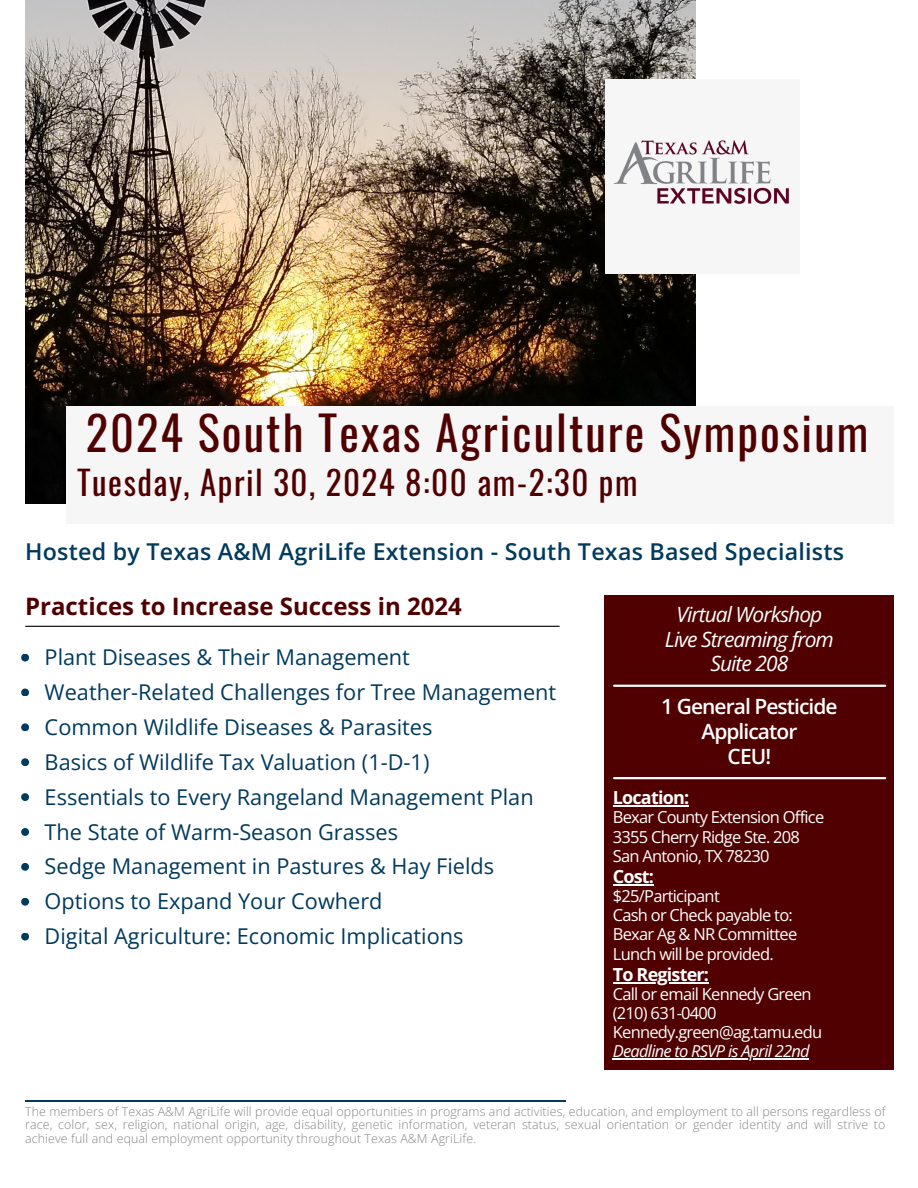
<style>
.page{position:relative;width:918px;height:1188px;background:#fff}
.page>*{position:absolute;margin:0;border:0;box-sizing:border-box;transform-origin:0 0}
.t1{font:46.5px "Oswald";letter-spacing:.045em;color:#500000}
.t2{font:33px "Oswald";letter-spacing:.045em;color:#500000}
.t3{font:700 24px "Open Sans";color:#500000}
.t4{font:600 23.25px "Open Sans";letter-spacing:.01em;color:#003a5d}
.t5{font:21.75px/34.8px "Open Sans";color:#003a5d}
.t6{font:italic 21px/24.8px "Open Sans";letter-spacing:-.045em;color:#fff;text-align:center}
.t7{font:600 21px/24.8px "Open Sans";letter-spacing:-.045em;color:#fff;text-align:center}
.t8{font:700 18px "Open Sans";letter-spacing:-.045em;color:#fff}
.t9{font:16.5px "Open Sans";letter-spacing:-.045em;color:#fff}
.t10{font:italic 16.5px "Open Sans";letter-spacing:-.045em;color:#fff}
.t11{font:300 12.45px/13.5px "Open Sans";letter-spacing:.01em;color:#868588;text-align:justify}
</style>
<div class="page">
<img style="left:25px;top:0;width:671px;height:504px">
<svg style="left:21px;top:654px;width:8px;height:8px"></svg>
<svg style="left:21px;top:689px;width:8px;height:7px"></svg>
<svg style="left:21px;top:723px;width:8px;height:8px"></svg>
<svg style="left:21px;top:758px;width:8px;height:8px"></svg>
<svg style="left:21px;top:793px;width:8px;height:8px"></svg>
<svg style="left:21px;top:828px;width:8px;height:8px"></svg>
<svg style="left:21px;top:863px;width:8px;height:8px"></svg>
<svg style="left:21px;top:898px;width:8px;height:8px"></svg>
<svg style="left:21px;top:933px;width:8px;height:8px"></svg>
<svg style="left:25px;top:626px;width:535px;height:1px"></svg>
<hr style="left:25px;top:1101px;width:540px;height:1px;background:#003a5d">
<div style="left:66px;top:406px;width:828px;height:118px;background:#f6f6f6"></div>
<div style="left:605px;top:595px;width:289px;height:475px;background:#500000"></div>
<div style="left:605px;top:79px;width:195px;height:195px;background:#f6f6f6"></div>
<img style="left:614px;top:140px;width:175px;height:64px">
<hr style="left:614px;top:777px;width:271px;height:2px;background:#fff">
<hr style="left:613px;top:805px;width:75px;height:2px;background:#fff">
<hr style="left:613px;top:884px;width:40px;height:1px;background:#fff">
<hr style="left:613px;top:982px;width:95px;height:1px;background:#fff">
<hr style="left:613px;top:1059px;width:196px;height:1px;background:#fff">
<hr style="left:614px;top:685px;width:271px;height:2px;background:#fff">
<h6 class="t1" style="left:86px;top:397px;width:784px">2024 South Texas Agriculture Symposium</h6>
<p class="t2" style="left:77px;top:457px;width:562px">Tuesday, April 30, 2024 8:00 am-2:30 pm</p>
<h4 class="t4" style="left:25px;top:535px;width:821px">Hosted by Texas A&amp;M AgriLife Extension - South Texas Based Specialists</h4>
<h3 class="t3" style="left:25px;top:589px;width:438px">Practices to Increase Success in 2024</h3>
<h2 class="t5" style="left:45px;top:639px;width:513px">Plant Diseases &amp; Their Management Weather-Related Challenges for Tree Management Common Wildlife Diseases &amp; Parasites<br>Basics of Wildlife Tax Valuation (1-D-1)<br>Essentials to Every Rangeland Management Plan The State of Warm-Season Grasses<br>Sedge Management in Pastures &amp; Hay Fields Options to Expand Your Cowherd<br>Digital Agriculture: Economic Implications</h2>
<p class="t6" style="left:665px;top:601px;width:170px">Virtual Workshop<br>Live Streaming from<br>Suite 208</p>
<h3 class="t7" style="left:661px;top:694px;width:178px">1 General Pesticide<br>Applicator<br>CEU!</h3>
<h5 class="t8" style="left:613px;top:785px;width:78px">Location:</h5>
<p class="t9" style="left:613px;top:806px;width:213px">Bexar County Extension Office</p>
<p class="t9" style="left:613px;top:825px;width:189px">3355 Cherry Ridge Ste. 208</p>
<p class="t9" style="left:613px;top:844px;width:158px">San Antonio, TX 78230</p>
<p class="t8" style="left:613px;top:864px;width:43px">Cost:</p>
<p class="t9" style="left:613px;top:885px;width:109px">$25/Participant</p>
<p class="t9" style="left:613px;top:904px;width:182px">Cash or Check payable to:</p>
<p class="t9" style="left:613px;top:923px;width:186px">Bexar Ag &amp; NR Committee</p>
<p class="t9" style="left:613px;top:942px;width:162px">Lunch will be provided.</p>
<p class="t8" style="left:613px;top:962px;width:98px">To Register:</p>
<p class="t9" style="left:613px;top:982px;width:200px">Call or email Kennedy Green</p>
<p class="t9" style="left:613px;top:1002px;width:105px">(210) 631-0400</p>
<p class="t9" style="left:613px;top:1021px;width:211px">Kennedy.green@ag.tamu.edu</p>
<p class="t10" style="left:613px;top:1040px;width:198px">Deadline to RSVP is April 22nd</p>
<h1 class="t11" style="left:25px;top:1104px;width:862px">The members of Texas A&amp;M AgriLife will provide equal opportunities in programs and activities, education, and employment to all persons regardless of race, color, sex, religion, national origin, age, disability, genetic information, veteran status, sexual orientation or gender identity and will strive to achieve full and equal employment opportunity throughout Texas A&amp;M AgriLife.</h1>
</div>
